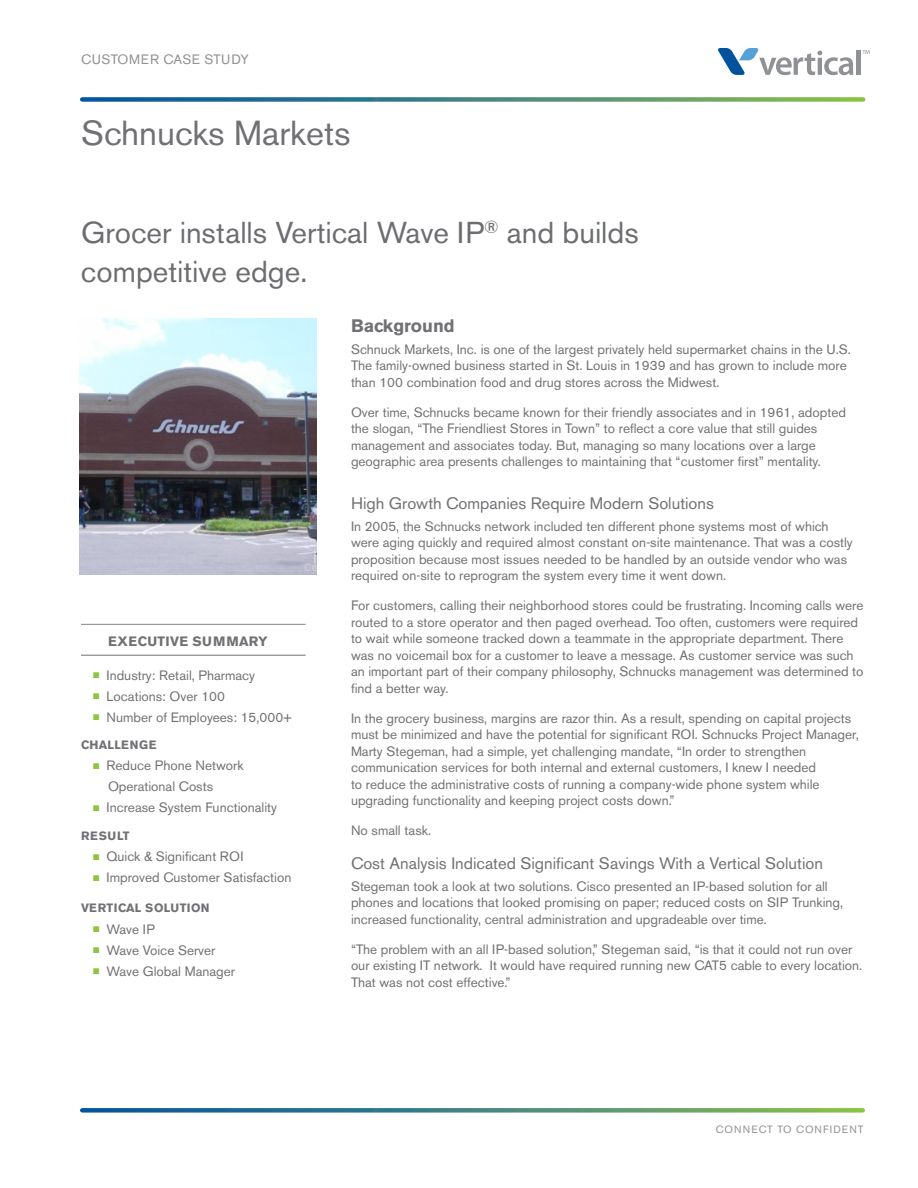
<style>
.page{position:relative;width:918px;height:1188px;background:#fff}
.page>*{position:absolute;margin:0;border:0;box-sizing:border-box;transform-origin:0 0}
.t1{font:34.5px "Akzidenz Grotesk BE";color:#717074}
.t2{font:30px/39px "Akzidenz Grotesk BE";color:#6c6d70}
.Intro_Copy{font:700 18px "Akzidenz Grotesk BE";color:#717074}
.Intro_Copy-2{font:16.5px "Akzidenz Grotesk BE";color:#717074}
.Intro_Copy-3{font:13.5px/16.5px "Akzidenz Grotesk BE";color:#717074}
.t3{font:13.5px "Akzidenz Grotesk BE";letter-spacing:.035em;color:#919295}
.t4{font:700 13.5px "Akzidenz Grotesk BE";letter-spacing:.025em;color:#717074}
.t5{font:700 12px "Akzidenz Grotesk BE";letter-spacing:.025em;color:#717074}
.t6{font:10.5px "Akzidenz Grotesk BE";letter-spacing:.095em;color:#919295}
.s1{color:#8bc63e}
</style>
<div class="page">
<svg style="left:862px;top:50px;width:8px;height:4px"></svg>
<svg style="left:718px;top:48px;width:135px;height:27px"></svg>
<hr style="left:856px;top:50px;width:4px;height:25px;background:#8f9194">
<svg style="left:82px;top:97px;width:781px;height:5px;background:#569288"></svg>
<svg style="left:82px;top:1108px;width:781px;height:5px;background:#569288"></svg>
<hr style="left:81px;top:624px;width:225px;height:1px;background:#919295">
<hr style="left:81px;top:655px;width:225px;height:1px;background:#717074">
<img style="left:80px;top:318px;width:236px;height:256px">
<p class="t3" style="left:81px;top:51px;width:169px">CUSTOMER CASE STUDY</p>
<p class="t1" style="left:81px;top:112px;width:271px">Schnucks Markets</p>
<p class="t2" style="left:81px;top:213px;width:559px">Grocer installs Vertical Wave IP<sup>®</sup> and builds competitive edge.</p>
<p class="t4" style="left:108px;top:633px;width:161px">EXECUTIVE SUMMARY</p>
<p class="Intro_Copy-3" style="left:93px;top:667px;width:164px"><span class="s1">■</span> Industry: Retail, Pharmacy</p>
<p class="Intro_Copy-3" style="left:93px;top:688px;width:134px"><span class="s1">■</span> Locations: Over 100</p>
<p class="Intro_Copy-3" style="left:93px;top:709px;width:201px"><span class="s1">■</span> Number of Employees: 15,000+</p>
<p class="t5" style="left:81px;top:737px;width:77px">CHALLENGE</p>
<p class="Intro_Copy-3" style="left:108px;top:755px;width:137px;line-height:21px;text-indent:-15px"><span class="s1">■</span> Reduce Phone Network<br>Operational Costs</p>
<p class="Intro_Copy-3" style="left:93px;top:799px;width:186px"><span class="s1">■</span> Increase System Functionality</p>
<p class="t5" style="left:81px;top:829px;width:50px">RESULT</p>
<p class="Intro_Copy-3" style="left:93px;top:848px;width:152px"><span class="s1">■</span> Quick &amp; Significant ROI</p>
<p class="Intro_Copy-3" style="left:93px;top:869px;width:200px"><span class="s1">■</span> Improved Customer Satisfaction</p>
<p class="t5" style="left:81px;top:901px;width:130px">VERTICAL SOLUTION</p>
<p class="Intro_Copy-3" style="left:93px;top:921px;width:63px"><span class="s1">■</span> Wave IP</p>
<p class="Intro_Copy-3" style="left:93px;top:942px;width:124px"><span class="s1">■</span> Wave Voice Server</p>
<p class="Intro_Copy-3" style="left:93px;top:963px;width:144px"><span class="s1">■</span> Wave Global Manager</p>
<p class="Intro_Copy" style="left:351px;top:315px;width:105px">Background</p>
<p class="Intro_Copy-3" style="left:351px;top:341px;width:501px">Schnuck Markets, Inc. is one of the largest privately held supermarket chains in the U.S.<br>The family-owned business started in St. Louis in 1939 and has grown to include more than 100 combination food and drug stores across the Midwest.</p>
<p class="Intro_Copy-3" style="left:351px;top:404px;width:497px">Over time, Schnucks became known for their friendly associates and in 1961, adopted the slogan, “The Friendliest Stores in Town” to reflect a core value that still guides management and associates today. But, managing so many locations over a large geographic area presents challenges to maintaining that “customer first” mentality.</p>
<p class="Intro_Copy-2" style="left:351px;top:493px;width:365px">High Growth Companies Require Modern Solutions</p>
<p class="Intro_Copy-3" style="left:351px;top:518px;width:503px">In 2005, the Schnucks network included ten different phone systems most of which were aging quickly and required almost constant on-site maintenance. That was a costly proposition because most issues needed to be handled by an outside vendor who was required on-site to reprogram the system every time it went down.</p>
<p class="Intro_Copy-3" style="left:351px;top:598px;width:514px">For customers, calling their neighborhood stores could be frustrating. Incoming calls were routed to a store operator and then paged overhead. Too often, customers were required to wait while someone tracked down a teammate in the appropriate department. There was no voicemail box for a customer to leave a message. As customer service was such an important part of their company philosophy, Schnucks management was determined to find a better way.</p>
<p class="Intro_Copy-3" style="left:351px;top:710px;width:510px">In the grocery business, margins are razor thin. As a result, spending on capital projects must be minimized and have the potential for significant ROI. Schnucks Project Manager, Marty Stegeman, had a simple, yet challenging mandate, “In order to strengthen communication services for both internal and external customers, I knew I needed<br>to reduce the administrative costs of running a company-wide phone system while upgrading functionality and keeping project costs down.”</p>
<p class="Intro_Copy-3" style="left:351px;top:823px;width:82px">No small task.</p>
<p class="Intro_Copy-2" style="left:351px;top:853px;width:473px">Cost Analysis Indicated Significant Savings With a Vertical Solution</p>
<p class="Intro_Copy-3" style="left:351px;top:878px;width:494px">Stegeman took a look at two solutions. Cisco presented an IP-based solution for all phones and locations that looked promising on paper; reduced costs on SIP Trunking, increased functionality, central administration and upgradeable over time.</p>
<p class="Intro_Copy-3" style="left:351px;top:941px;width:513px">“The problem with an all IP-based solution,” Stegeman said, “is that it could not run over our existing IT network. It would have required running new CAT5 cable to every location.<br>That was not cost effective.”</p>
<p class="t6" style="left:716px;top:1123px;width:149px">CONNECT TO CONFIDENT</p>
</div>
